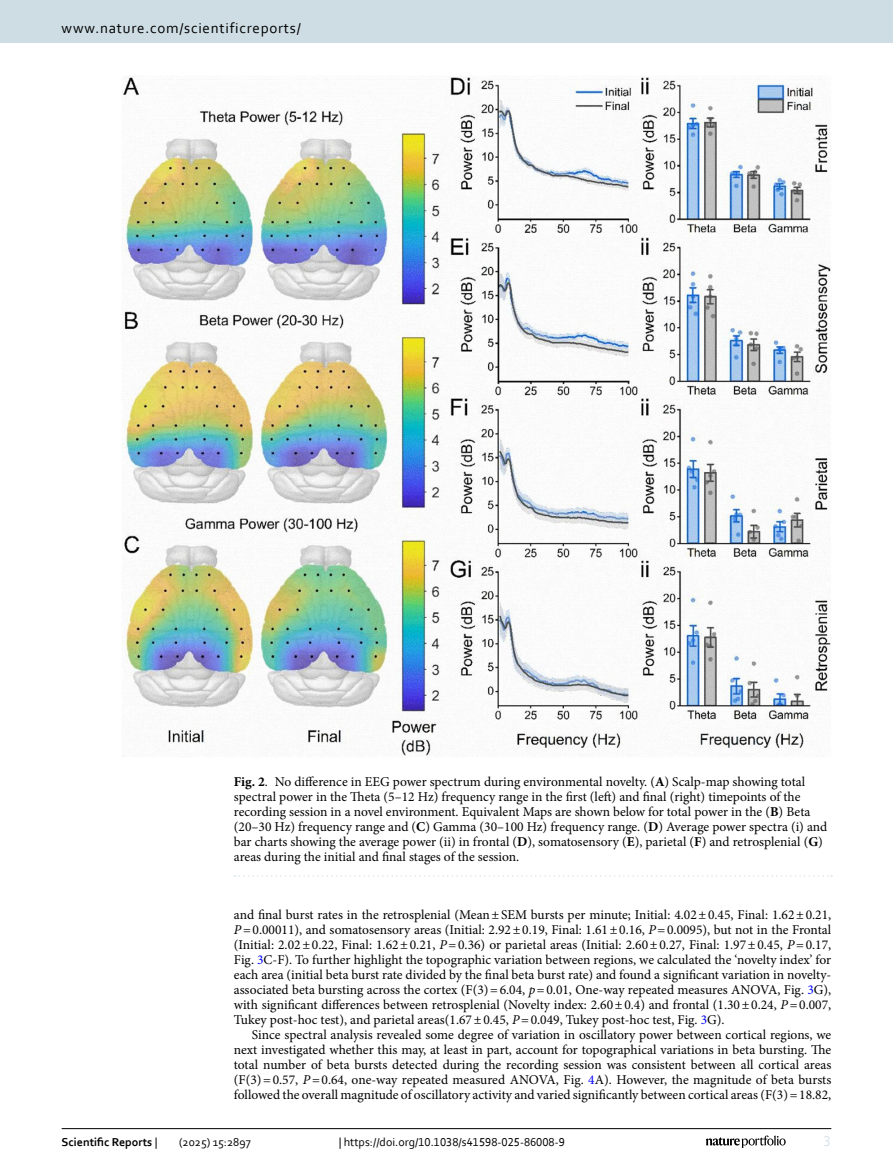
<style>
.page{position:relative;width:893px;height:1174px;background:#fff}
.page>*{position:absolute;margin:0;border:0;box-sizing:border-box;transform-origin:0 0}
.t1{font:15px "Corbel";letter-spacing:.05em;color:#000}
.t2{font:15px "Corbel";color:#d9e4eb}
.Body_Text_Indent{font:13.5px/15px "Minion Pro";color:#000;text-align:justify}
.Figure_Caption{font:13.5px/15px "Minion Pro";color:#000}
.t3{font:12px "Corbel";color:#000}
.t4{font:700 12px "Corbel";color:#000}
.s1{font-weight:700}
.s2{font-style:italic}
.s3{color:#00f}
.s4{font-weight:400}
</style>
<div class="page">
<img style="left:122px;top:77px;width:709px;height:679px">
<svg style="left:235px;top:875px;width:597px;height:1px"></svg>
<hr style="left:62px;top:1128px;width:769px;height:1px;background:#000">
<svg style="left:706px;top:1135px;width:80px;height:12px"></svg>
<div style="left:0;top:0;width:893px;height:43px;background:#cedde4"></div>
<p class="t1" style="left:62px;top:18px;width:241px">www.nature.com/scientificreports/</p>
<p class="Figure_Caption" style="left:234px;top:774px;width:595px"><span class="s1">Fig. 2</span>. No difference in EEG power spectrum during environmental novelty. (<span class="s1">A</span>) Scalp-map showing total spectral power in the Theta (5–12 Hz) frequency range in the first (left) and final (right) timepoints of the recording session in a novel environment. Equivalent Maps are shown below for total power in the (<span class="s1">B</span>) Beta (20–30 Hz) frequency range and (<span class="s1">C</span>) Gamma (30–100 Hz) frequency range. (<span class="s1">D</span>) Average power spectra (i) and bar charts showing the average power (ii) in frontal (<span class="s1">D</span>), somatosensory (<span class="s1">E</span>), parietal (<span class="s1">F</span>) and retrosplenial (<span class="s1">G</span>) areas during the initial and final stages of the session.</p>
<p class="Body_Text_Indent" style="left:234px;top:907px;width:599px">and final burst rates in the retrosplenial (Mean±SEM bursts per minute; Initial: 4.02±0.45, Final: 1.62±0.21, <span class="s2">P</span>=0.00011), and somatosensory areas (Initial: 2.92±0.19, Final: 1.61±0.16, <span class="s2">P</span>=0.0095), but not in the Frontal (Initial: 2.02±0.22, Final: 1.62±0.21, <span class="s2">P</span>=0.36) or parietal areas (Initial: 2.60±0.27, Final: 1.97±0.45, <span class="s2">P</span>=0.17, Fig. <span class="s3">3</span>C-F). To further highlight the topographic variation between regions, we calculated the ‘novelty index’ for each area (initial beta burst rate divided by the final beta burst rate) and found a significant variation in novelty&shy;associated beta bursting across the cortex (F(3)=6.04, <span class="s2">p</span>=0.01, One-way repeated measures ANOVA, Fig. <span class="s3">3</span>G), with significant differences between retrosplenial (Novelty index: 2.60±0.4) and frontal (1.30±0.24, <span class="s2">P</span>=0.007, Tukey post-hoc test), and parietal areas(1.67±0.45, <span class="s2">P</span>=0.049, Tukey post-hoc test, Fig. <span class="s3">3</span>G).</p>
<p class="Body_Text_Indent" style="left:234px;top:1027px;width:599px;text-indent:18px">Since spectral analysis revealed some degree of variation in oscillatory power between cortical regions, we next investigated whether this may, at least in part, account for topographical variations in beta bursting. The total number of beta bursts detected during the recording session was consistent between all cortical areas (F(3)=0.57, <span class="s2">P</span>=0.64, one-way repeated measured ANOVA, Fig. <span class="s3">4</span>A). However, the magnitude of beta bursts followed the overall magnitude of oscillatory activity and varied significantly between cortical areas (F(3)=18.82,</p>
<p class="t4" style="left:62px;top:1134px;width:97px">Scientific Reports <span class="s4">|</span></p>
<p class="t3" style="left:179px;top:1134px;width:73px">(2025) 15:2897</p>
<p class="t3" style="left:339px;top:1134px;width:228px">| https://doi.org/10.1038/s41598-025-86008-9</p>
<p class="t2" style="left:824px;top:1132px;width:9px">3</p>
</div>
